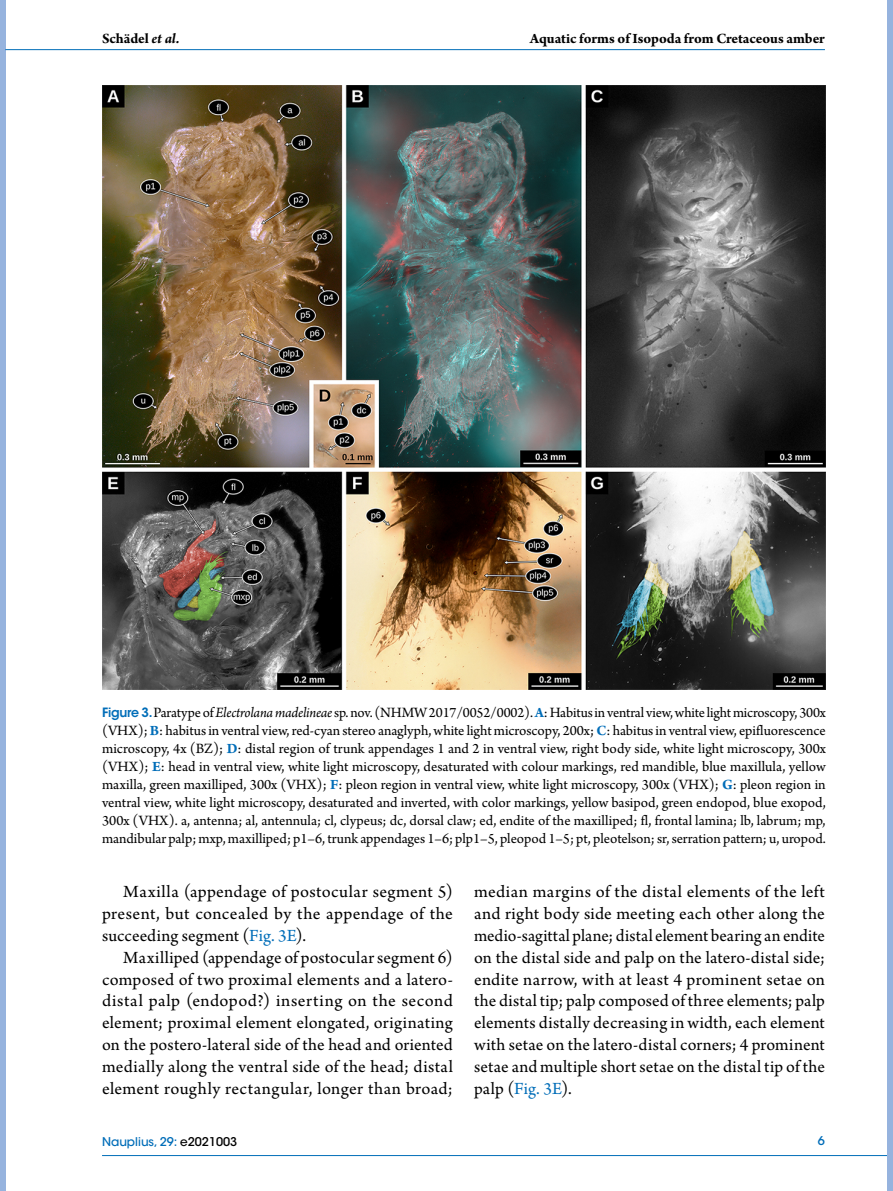
<style>
.page{position:relative;width:893px;height:1191px;background:#fff}
.page>*{position:absolute;margin:0;border:0;box-sizing:border-box;transform-origin:0 0}
.t1{font:18px/21.9px "Arno Pro";letter-spacing:.015em;color:#000;text-align:justify}
.t2{font:15px/18px "Arno Pro";letter-spacing:-.005em;color:#000;text-align:justify}
.t3{font:700 15px "Arno Pro";letter-spacing:-.005em;color:#000}
.t4{font:500 12px "ITC Avant Garde Std";color:#006db8}
.s1{font-style:italic}
.s2{font-family:"ITC Avant Garde Std";font-weight:600;font-size:12.75px;color:#006db8}
.s3{font-weight:700;color:#006db8}
.s4{color:#006db8}
.s5{color:#000}
</style>
<div class="page">
<div style="left:0;top:0;width:5px;height:1191px;background:#96b3de"></div>
<hr style="left:102px;top:1155px;width:791px;height:1px;background:#006db8">
<hr style="left:5px;top:49px;width:820px;height:1px;background:#006db8">
<div style="left:888px;top:0;width:5px;height:1191px;background:#96b3de"></div>
<img style="left:102px;top:85px;width:724px;height:604px">
<p class="t3" style="left:102px;top:30px;width:79px">Schädel <span class="s1">et al.</span></p>
<p class="t3" style="left:530px;top:30px;width:297px">Aquatic forms of Isopoda from Cretaceous amber</p>
<p class="t2" style="left:102px;top:704px;width:725px"><span class="s2">Figure 3.</span> Paratype of <span class="s1">Electrolana madelineae</span> sp. nov. (NHMW 2017/0052/0002). <span class="s3">A</span>: Habitus in ventral view, white light microscopy, 300x (VHX); <span class="s3">B</span>: habitus in ventral view, red-cyan stereo anaglyph, white light microscopy, 200x; <span class="s3">C</span>: habitus in ventral view, epifluorescence microscopy, 4x (BZ); <span class="s3">D</span>: distal region of trunk appendages 1 and 2 in ventral view, right body side, white light microscopy, 300x (VHX); <span class="s3">E</span>: head in ventral view, white light microscopy, desaturated with colour markings, red mandible, blue maxillula, yellow maxilla, green maxilliped, 300x (VHX); <span class="s3">F</span>: pleon region in ventral view, white light microscopy, 300x (VHX); <span class="s3">G</span>: pleon region in ventral view, white light microscopy, desaturated and inverted, with color markings, yellow basipod, green endopod, blue exopod, 300x (VHX). a, antenna; al, antennula; cl, clypeus; dc, dorsal claw; ed, endite of the maxilliped; fl, frontal lamina; lb, labrum; mp, mandibular palp; mxp, maxilliped; p1–6, trunk appendages 1–6; plp1–5, pleopod 1–5; pt, pleotelson; sr, serration pattern; u, uropod.</p>
<p class="t1" style="left:102px;top:881px;width:352px;text-indent:21px">Maxilla (appendage of postocular segment 5) present, but concealed by the appendage of the succeeding segment (<span class="s4">Fig. 3E</span>).</p>
<p class="t1" style="left:102px;top:947px;width:352px;text-indent:21px">Maxilliped (appendage of postocular segment 6) composed of two proximal elements and a latero&shy;distal palp (endopod?) inserting on the second element; proximal element elongated, originating on the postero-lateral side of the head and oriented medially along the ventral side of the head; distal element roughly rectangular, longer than broad;</p>
<p class="t1" style="left:474px;top:881px;width:352px">median margins of the distal elements of the left and right body side meeting each other along the medio-sagittal plane; distal element bearing an endite on the distal side and palp on the latero-distal side; endite narrow, with at least 4 prominent setae on the distal tip; palp composed of three elements; palp elements distally decreasing in width, each element with setae on the latero-distal corners; 4 prominent setae and multiple short setae on the distal tip of the palp (<span class="s4">Fig. 3E</span>).</p>
<p class="t4" style="left:102px;top:1134px;width:137px">Nauplius, 29: <span class="s5">e2021003</span></p>
<p class="t4" style="left:818px;top:1132px;width:9px">6</p>
</div>
